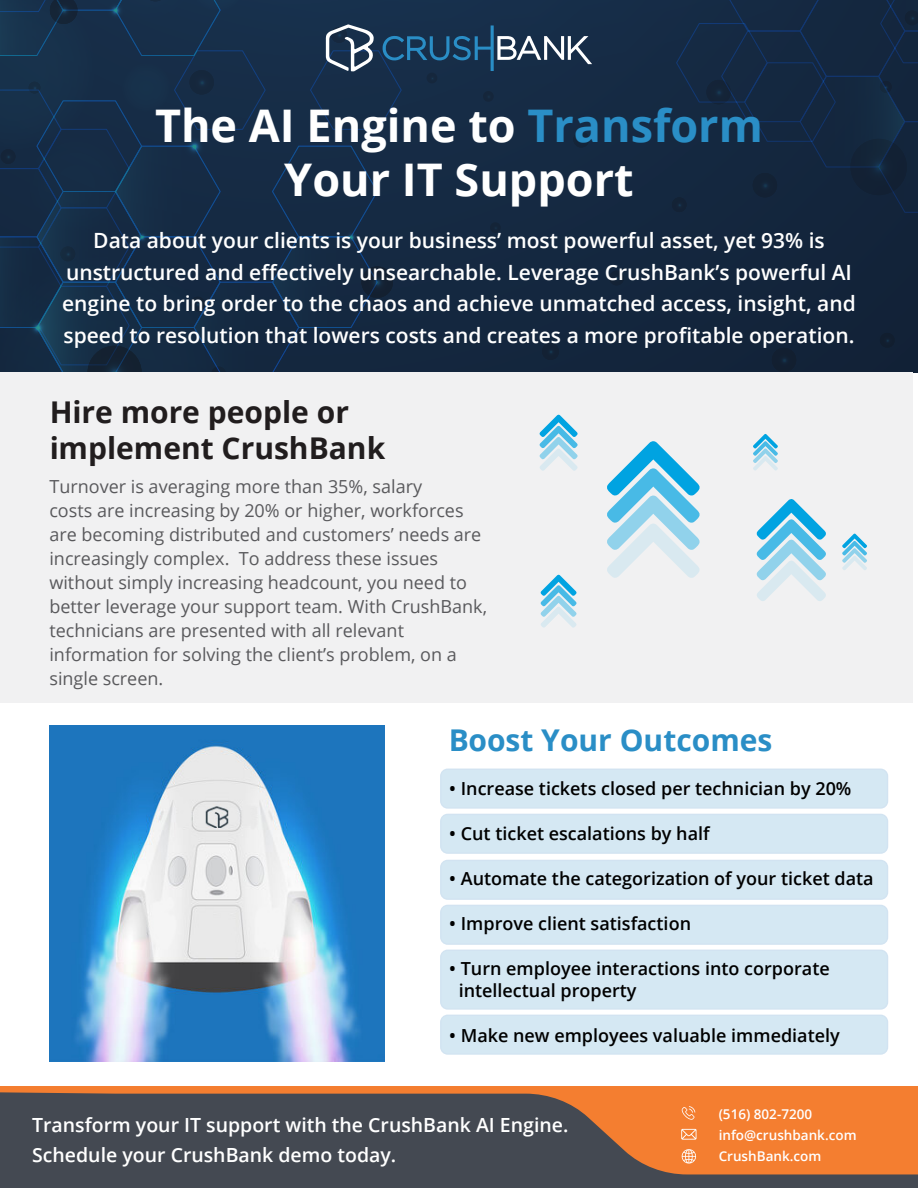
<style>
.page{position:relative;width:918px;height:1188px;background:#fff}
.page>*{position:absolute;margin:0;border:0;box-sizing:border-box;transform-origin:0 0}
.t1{font:700 45px/54px "Open Sans";color:#fff;text-align:center}
.t2{font:700 30px/36px "Open Sans";color:#231f20}
.t3{font:700 30px "Open Sans";color:#2a8ec6}
.t4{font:600 21px/31.5px "Open Sans";color:#fff;text-align:center}
.t5{font:600 19.5px/30px "Open Sans";color:#fff}
.t6{font:18px/24px "Open Sans";color:#59595c}
.t7{font:600 18px/21.6px "Open Sans";color:#000}
.t8{font:600 13.5px/21px "Open Sans";color:#fff}
.s1{color:#2a8ec6}
</style>
<div class="page">
<div style="left:0;top:0;width:918px;height:373px;background:#13253c"></div>
<div style="left:772px;top:348px;width:24px;height:24px;background:#121f31;border-radius:50%"></div>
<div style="left:609px;top:271px;width:15px;height:14px;background:#132235;border-radius:50%"></div>
<div style="left:880px;top:333px;width:15px;height:15px;background:#111e2f;border-radius:50%"></div>
<div style="left:672px;top:197px;width:15px;height:15px;background:#132336;border-radius:50%"></div>
<svg style="left:678px;top:115px;width:240px;height:98px"></svg>
<svg style="left:592px;top:0;width:326px;height:115px"></svg>
<svg style="left:0;top:0;width:592px;height:373px"></svg>
<div style="left:0;top:1087px;width:918px;height:101px;background:#f47e30"></div>
<div style="left:0;top:373px;width:913px;height:330px;background:#f1f1f2"></div>
<svg style="left:607px;top:441px;width:93px;height:137px"></svg>
<svg style="left:757px;top:499px;width:69px;height:102px"></svg>
<svg style="left:540px;top:415px;width:38px;height:56px"></svg>
<svg style="left:753px;top:434px;width:25px;height:37px"></svg>
<svg style="left:842px;top:534px;width:25px;height:36px"></svg>
<svg style="left:541px;top:575px;width:35px;height:53px"></svg>
<svg style="left:0;top:1092px;width:918px;height:96px;fill:#444952"></svg>
<svg style="left:681px;top:1129px;width:16px;height:11px"></svg>
<svg style="left:682px;top:1106px;width:13px;height:14px"></svg>
<svg style="left:682px;top:1149px;width:15px;height:15px"></svg>
<div style="left:441px;top:860px;width:447px;height:39px;background:#d5e8f3;border-radius:7px"></div>
<div style="left:440px;top:860px;width:448px;height:40px;border:2px solid #1b75ba;border-radius:7px"></div>
<div style="left:441px;top:905px;width:447px;height:39px;background:#d5e8f3;border-radius:7px"></div>
<div style="left:440px;top:905px;width:448px;height:40px;border:2px solid #1b75ba;border-radius:7px"></div>
<div style="left:441px;top:950px;width:447px;height:59px;background:#d5e8f3;border-radius:7px"></div>
<div style="left:440px;top:950px;width:448px;height:60px;border:2px solid #1b75ba;border-radius:7px"></div>
<div style="left:441px;top:1015px;width:447px;height:39px;background:#d5e8f3;border-radius:7px"></div>
<div style="left:440px;top:1015px;width:448px;height:40px;border:2px solid #1b75ba;border-radius:7px"></div>
<div style="left:441px;top:814px;width:447px;height:39px;background:#d5e8f3;border-radius:7px"></div>
<div style="left:440px;top:814px;width:448px;height:40px;border:2px solid #1b75ba;border-radius:7px"></div>
<div style="left:441px;top:769px;width:447px;height:39px;background:#d5e8f3;border-radius:7px"></div>
<div style="left:440px;top:769px;width:448px;height:40px;border:2px solid #1b75ba;border-radius:7px"></div>
<img style="left:49px;top:726px;width:336px;height:335px">
<h1 class="t1" style="left:155px;top:97px;width:609px">The AI Engine to <span class="s1">Transform<br></span>Your IT Support</h1>
<p class="t4" style="left:62px;top:224px;width:795px">Data about your clients is your business’ most powerful asset, yet 93% is unstructured and effectively unsearchable. Leverage CrushBank’s powerful AI engine to bring order to the chaos and achieve unmatched access, insight, and speed to resolution that lowers costs and creates a more profitable operation.</p>
<h2 class="t2" style="left:49px;top:393px;width:337px">Hire more people or implement CrushBank</h2>
<p class="t6" style="left:49px;top:474px;width:439px">Turnover is averaging more than 35%, salary<br>costs are increasing by 20% or higher, workforces are becoming distributed and customers’ needs are increasingly complex. To address these issues without simply increasing headcount, you need to better leverage your support team. With CrushBank, technicians are presented with all relevant information for solving the client’s problem, on a single screen.</p>
<h2 class="t3" style="left:448px;top:719px;width:326px">Boost Your Outcomes</h2>
<p class="t7" style="left:449px;top:777px;width:404px">• Increase tickets closed per technician by 20%</p>
<p class="t7" style="left:449px;top:822px;width:262px">• Cut ticket escalations by half</p>
<p class="t7" style="left:449px;top:867px;width:426px">• Automate the categorization of your ticket data</p>
<p class="t7" style="left:449px;top:912px;width:243px">• Improve client satisfaction</p>
<p class="t7" style="left:459px;top:957px;width:373px;text-indent:-9px">• Turn employee interactions into corporate intellectual property</p>
<p class="t7" style="left:449px;top:1024px;width:392px">• Make new employees valuable immediately</p>
<p class="t5" style="left:32px;top:1110px;width:538px">Transform your IT support with the CrushBank AI Engine.<br>Schedule your CrushBank demo today.</p>
<p class="t8" style="left:719px;top:1103px;width:139px">(516) 802-7200 info@crushbank.com<br>CrushBank.com</p>
</div>
